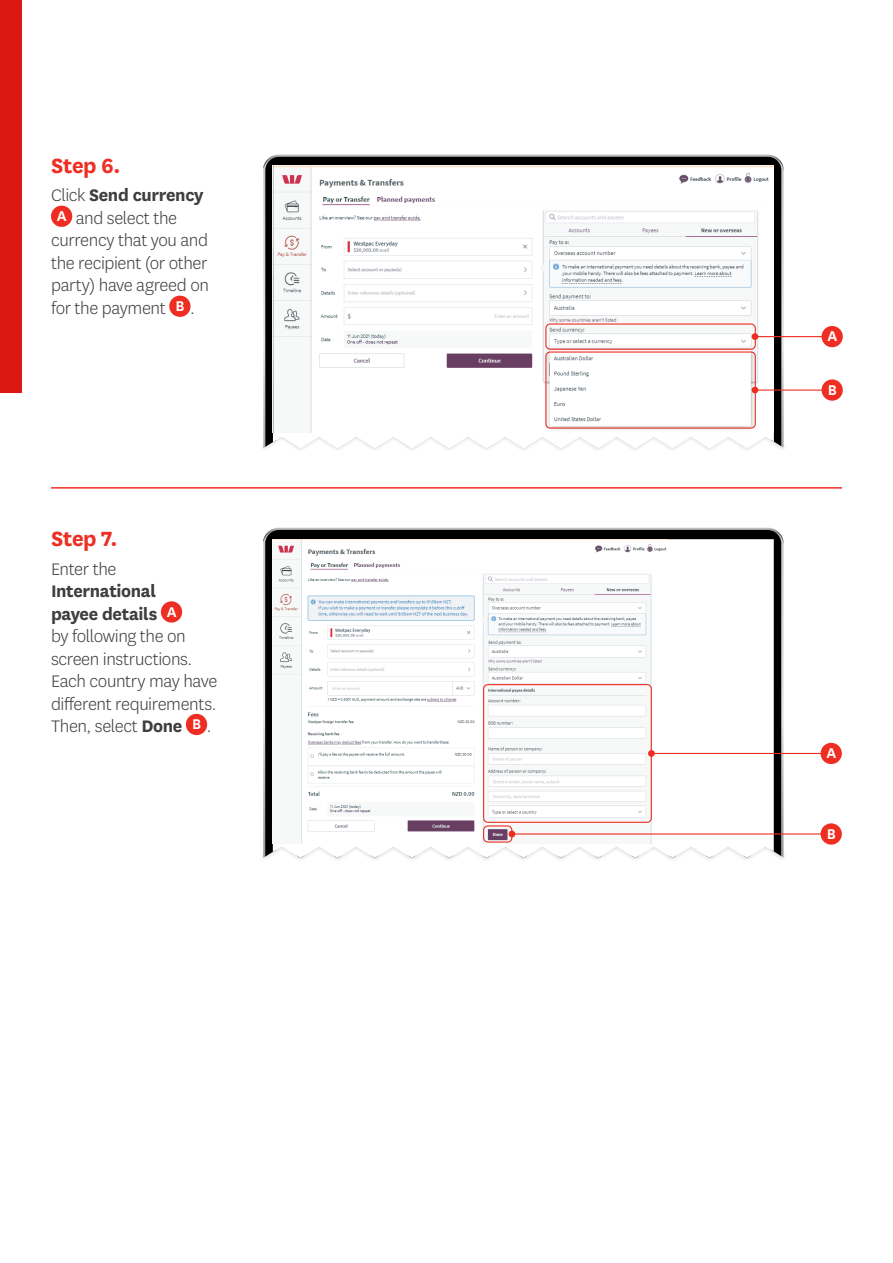
<style>
.page{position:relative;width:893px;height:1263px;background:#fff}
.page>*{position:absolute;margin:0;border:0;box-sizing:border-box;transform-origin:0 0}
.Body{font:700 24px "National LF";letter-spacing:-.02em;color:#ee2e22}
.Body-2{font:300 19.5px/22.5px "National LF";letter-spacing:-.02em;color:#3e3e3f}
.Body-3{font:700 19.5px/22.5px "National LF";letter-spacing:-.015em;color:#3e3e3f}
.small_text{font:600 16.5px "National LF";color:#fff}
.s1{font-weight:300}
.s2{font-weight:700}
</style>
<div class="page">
<div style="left:0;top:0;width:22px;height:393px;background:#da1710"></div>
<div style="left:259px;top:841px;width:529px;height:20px;background:#231f20;opacity:.75"></div>
<hr style="left:51px;top:487px;width:791px;height:2px;background:#ee2e22">
<div style="left:161px;top:601px;width:21px;height:22px;background:#ee2e22;border-radius:50%"></div>
<div style="left:186px;top:714px;width:21px;height:21px;background:#ee2e22;border-radius:50%"></div>
<div style="left:51px;top:206px;width:21px;height:21px;background:#ee2e22;border-radius:50%"></div>
<div style="left:169px;top:296px;width:22px;height:21px;background:#ee2e22;border-radius:50%"></div>
<hr style="left:651px;top:753px;width:181px;height:1px;background:#ee2e22">
<hr style="left:512px;top:833px;width:320px;height:1px;background:#ee2e22">
<svg style="left:263px;top:528px;width:522px;height:330px"></svg>
<div style="left:821px;top:743px;width:21px;height:21px;background:#ee2e22;border-radius:50%"></div>
<div style="left:821px;top:823px;width:21px;height:22px;background:#ee2e22;border-radius:50%"></div>
<div style="left:483px;top:684px;width:169px;height:139px;border:1px solid #ee2e22;border-radius:4px"></div>
<div style="left:483px;top:825px;width:29px;height:17px;border:1px solid #ee2e22;border-radius:4px"></div>
<hr style="left:755px;top:336px;width:74px;height:1px;background:#ee2e22">
<hr style="left:755px;top:389px;width:74px;height:2px;background:#ee2e22">
<svg style="left:263px;top:155px;width:522px;height:294px"></svg>
<div style="left:821px;top:326px;width:22px;height:21px;background:#ee2e22;border-radius:50%"></div>
<div style="left:821px;top:379px;width:22px;height:22px;background:#ee2e22;border-radius:50%"></div>
<div style="left:545px;top:323px;width:211px;height:27px;border:1px solid #ee2e22;border-radius:4px"></div>
<div style="left:545px;top:351px;width:211px;height:78px;border:1px solid #ee2e22;border-radius:4px"></div>
<p class="Body" style="left:51px;top:148px;width:71px">Step 6.</p>
<p class="Body-3" style="left:51px;top:183px;width:154px"><span class="s1">Click</span> Send currency</p>
<p class="small_text" style="left:57px;top:204px;width:11px">A</p>
<p class="Body-2" style="left:51px;top:206px;width:159px;text-indent:25px">and select the currency that you and the recipient (or other party) have agreed on for the payment</p>
<p class="small_text" style="left:175px;top:294px;width:11px">B</p>
<p class="Body-2" style="left:190px;top:296px;width:6px">.</p>
<p class="Body" style="left:51px;top:521px;width:68px">Step 7.</p>
<p class="Body-3" style="left:51px;top:556px;width:108px"><span class="s1">Enter the<br></span>International payee details</p>
<p class="small_text" style="left:167px;top:600px;width:11px">A</p>
<p class="Body-2" style="left:51px;top:624px;width:168px">by following the on screen instructions.<br>Each country may have different requirements.<br>Then, select <span class="s2">Done</span></p>
<p class="small_text" style="left:192px;top:713px;width:11px">B</p>
<p class="Body-2" style="left:207px;top:714px;width:6px">.</p>
<p class="small_text" style="left:827px;top:325px;width:11px">A</p>
<p class="small_text" style="left:828px;top:378px;width:11px">B</p>
<p class="small_text" style="left:826px;top:742px;width:11px">A</p>
<p class="small_text" style="left:827px;top:822px;width:11px">B</p>
</div>
